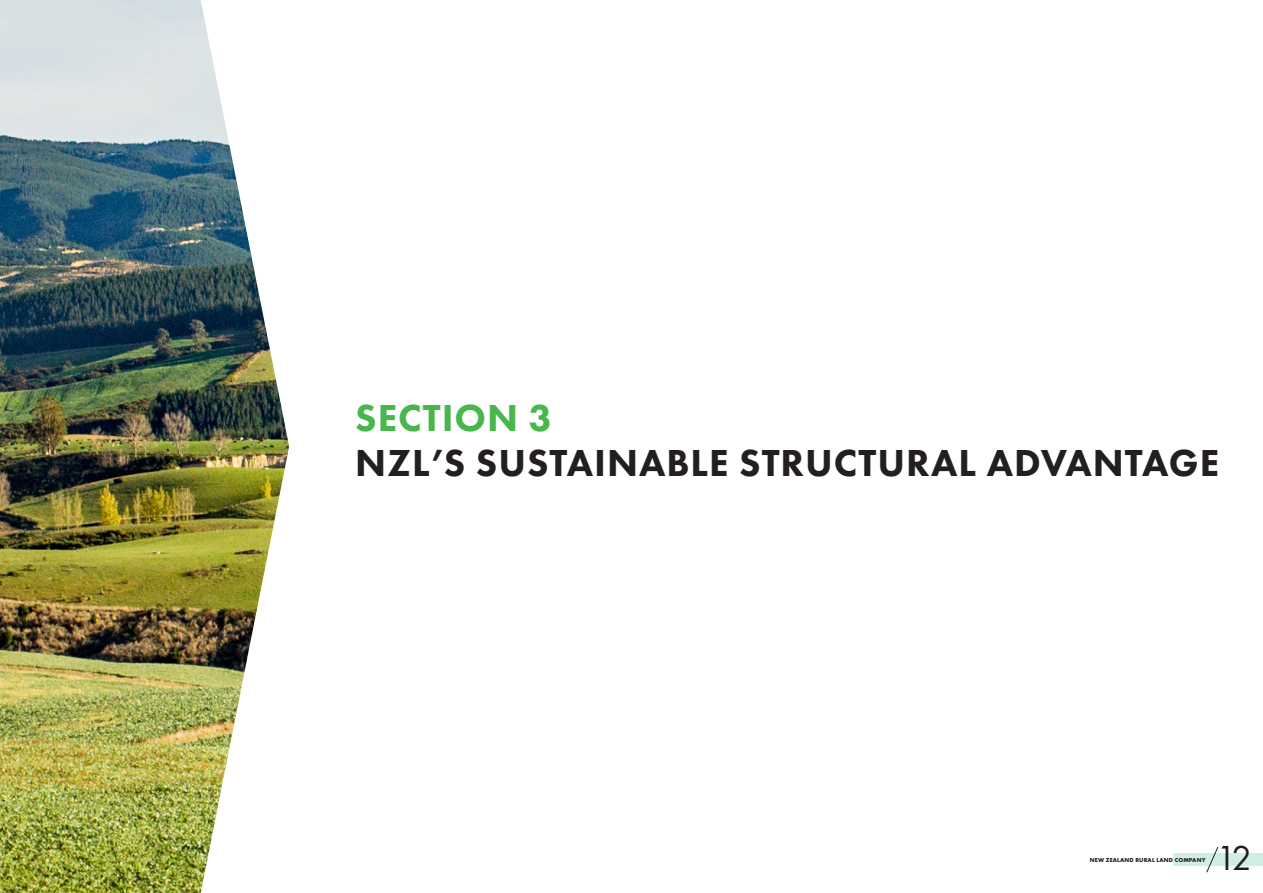
<style>
.page{position:relative;width:1263px;height:893px;background:#fff}
.page>*{position:absolute;margin:0;border:0;box-sizing:border-box;transform-origin:0 0}
.QUOTE{font:800 39px "Futura PT";letter-spacing:.025em;color:#231f20}
.QUOTE-2{font:800 39px "Futura PT";letter-spacing:.025em;color:#48b74b}
.t1{font:36px "Futura PT";color:#231f20}
.t2{font:700 6px "Futura PT";letter-spacing:.025em;color:#231f20}
</style>
<div class="page">
<div style="left:1174px;top:853px;width:89px;height:13px;background:#cfeee5"></div>
<svg style="left:1206px;top:847px;width:12px;height:26px"></svg>
<img style="left:0;top:0;width:289px;height:893px">
<p class="QUOTE-2" style="left:355px;top:394px;width:198px">SECTION 3</p>
<p class="QUOTE" style="left:355px;top:439px;width:865px">NZL’S SUSTAINABLE STRUCTURAL ADVANTAGE</p>
<p class="t2" style="left:1090px;top:856px;width:117px">NEW ZEALAND RURAL LAND COMPANY</p>
<p class="t1" style="left:1216px;top:837px;width:37px">12</p>
</div>
